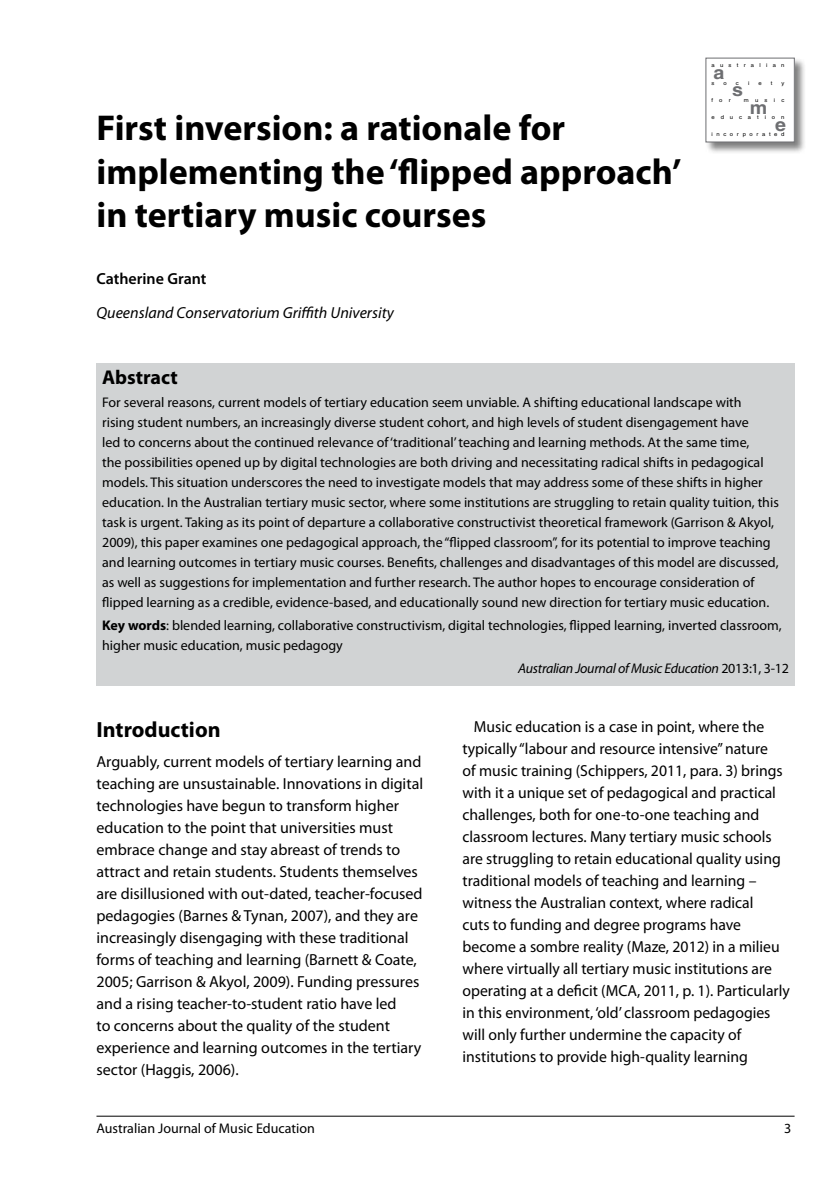
<style>
.page{position:relative;width:840px;height:1191px;background:#fff}
.page>*{position:absolute;margin:0;border:0;box-sizing:border-box;transform-origin:0 0}
.t1{font:700 36px/43.2px "Myriad Pro";color:#000}
.t2{font:700 22px "Myriad Pro";color:#000}
.t3{font:700 20px "Myriad Pro";color:#000}
.t4{font:700 18px "Helvetica";color:#6d6e71;scale:1.09 1}
.t5{font:16px/22px "Myriad Pro";color:#000}
.t6{font:italic 16px "Myriad Pro";color:#000}
.t7{font:600 16px "Myriad Pro";color:#000}
.t8{font:14px/20px "Myriad Pro";color:#000}
.t9{font:italic 14px "Myriad Pro";letter-spacing:-.02em;color:#000}
.t10{font:5.4px "Helvetica";letter-spacing:.89em;color:#000;scale:1.09 1}
.t11{font:5.4px "Helvetica";letter-spacing:.615em;color:#000;scale:1.09 1}
.t12{font:5.4px "Helvetica";letter-spacing:1.005em;color:#000;scale:1.09 1}
.s1{font-weight:700}
.s2{font-style:normal}
</style>
<div class="page">
<hr style="left:96px;top:1115px;width:698px;height:1px;background:#000">
<div style="left:704px;top:57px;width:101px;height:97px;background:#000;opacity:.5"></div>
<div style="left:705px;top:58px;width:88px;height:84px;background:#fff"></div>
<div style="left:96px;top:363px;width:698px;height:322px;background:#d1d3d4"></div>
<h1 class="t1" style="left:96px;top:105px;width:586px">First inversion: a rationale for implementing the ‘flipped approach’ in tertiary music courses</h1>
<p class="t7" style="left:96px;top:269px;width:111px">Catherine Grant</p>
<p class="t6" style="left:96px;top:303px;width:299px">Queensland Conservatorium Griffith University</p>
<p class="t10" style="left:711px;top:62px;width:68px">australian</p>
<p class="t10" style="left:711px;top:79px;width:4px">s</p>
<p class="t10" style="left:723px;top:79px;width:5px">o</p>
<p class="t10" style="left:735px;top:79px;width:4px">c</p>
<p class="t10" style="left:747px;top:79px;width:3px">i</p>
<p class="t10" style="left:758px;top:79px;width:5px">e</p>
<p class="t10" style="left:770px;top:79px;width:3px">t</p>
<p class="t10" style="left:781px;top:79px;width:4px">y</p>
<p class="t10" style="left:711px;top:97px;width:19px">for</p>
<p class="t10" style="left:743px;top:97px;width:39px">music</p>
<p class="t12" style="left:711px;top:114px;width:68px">education</p>
<p class="t11" style="left:711px;top:131px;width:68px">incorporated</p>
<p class="t4" style="left:713px;top:62px;width:12px">a</p>
<p class="t4" style="left:731px;top:79px;width:12px">s</p>
<p class="t4" style="left:749px;top:96px;width:18px">m</p>
<p class="t4" style="left:774px;top:114px;width:12px">e</p>
<h3 class="t3" style="left:102px;top:364px;width:77px">Abstract</h3>
<p class="t8" style="left:102px;top:392px;width:678px">For several reasons, current models of tertiary education seem unviable. A shifting educational landscape with<br>rising student numbers, an increasingly diverse student cohort, and high levels of student disengagement have<br>led to concerns about the continued relevance of ‘traditional’ teaching and learning methods. At the same time,<br>the possibilities opened up by digital technologies are both driving and necessitating radical shifts in pedagogical models. This situation underscores the need to investigate models that may address some of these shifts in higher education. In the Australian tertiary music sector, where some institutions are struggling to retain quality tuition, this task is urgent. Taking as its point of departure a collaborative constructivist theoretical framework (Garrison &amp; Akyol, 2009), this paper examines one pedagogical approach, the “flipped classroom”, for its potential to improve teaching and learning outcomes in tertiary music courses. Benefits, challenges and disadvantages of this model are discussed, as well as suggestions for implementation and further research. The author hopes to encourage consideration of flipped learning as a credible, evidence-based, and educationally sound new direction for tertiary music education.</p>
<p class="t8" style="left:102px;top:615px;width:680px"><span class="s1">Key words</span>: blended learning, collaborative constructivism, digital technologies, flipped learning, inverted classroom, higher music education, music pedagogy</p>
<p class="t9" style="left:518px;top:659px;width:272px">Australian Journal of Music Education <span class="s2">2013:1, 3-12</span></p>
<h2 class="t2" style="left:96px;top:715px;width:126px">Introduction</h2>
<p class="t5" style="left:96px;top:750px;width:328px">Arguably, current models of tertiary learning and teaching are unsustainable. Innovations in digital technologies have begun to transform higher education to the point that universities must embrace change and stay abreast of trends to attract and retain students. Students themselves are disillusioned with out-dated, teacher-focused pedagogies (Barnes &amp; Tynan, 2007), and they are increasingly disengaging with these traditional forms of teaching and learning (Barnett &amp; Coate, 2005; Garrison &amp; Akyol, 2009). Funding pressures and a rising teacher-to-student ratio have led<br>to concerns about the quality of the student experience and learning outcomes in the tertiary sector (Haggis, 2006).</p>
<p class="t5" style="left:462px;top:715px;width:328px;text-indent:11px">Music education is a case in point, where the typically “labour and resource intensive” nature<br>of music training (Schippers, 2011, para. 3) brings with it a unique set of pedagogical and practical challenges, both for one-to-one teaching and classroom lectures. Many tertiary music schools are struggling to retain educational quality using traditional models of teaching and learning – witness the Australian context, where radical<br>cuts to funding and degree programs have become a sombre reality (Maze, 2012) in a milieu where virtually all tertiary music institutions are operating at a deficit (MCA, 2011, p. 1). Particularly in this environment, ‘old’ classroom pedagogies will only further undermine the capacity of institutions to provide high-quality learning</p>
<p class="t8" style="left:96px;top:1118px;width:220px">Australian Journal of Music Education</p>
<p class="t8" style="left:783px;top:1118px;width:9px">3</p>
</div>
